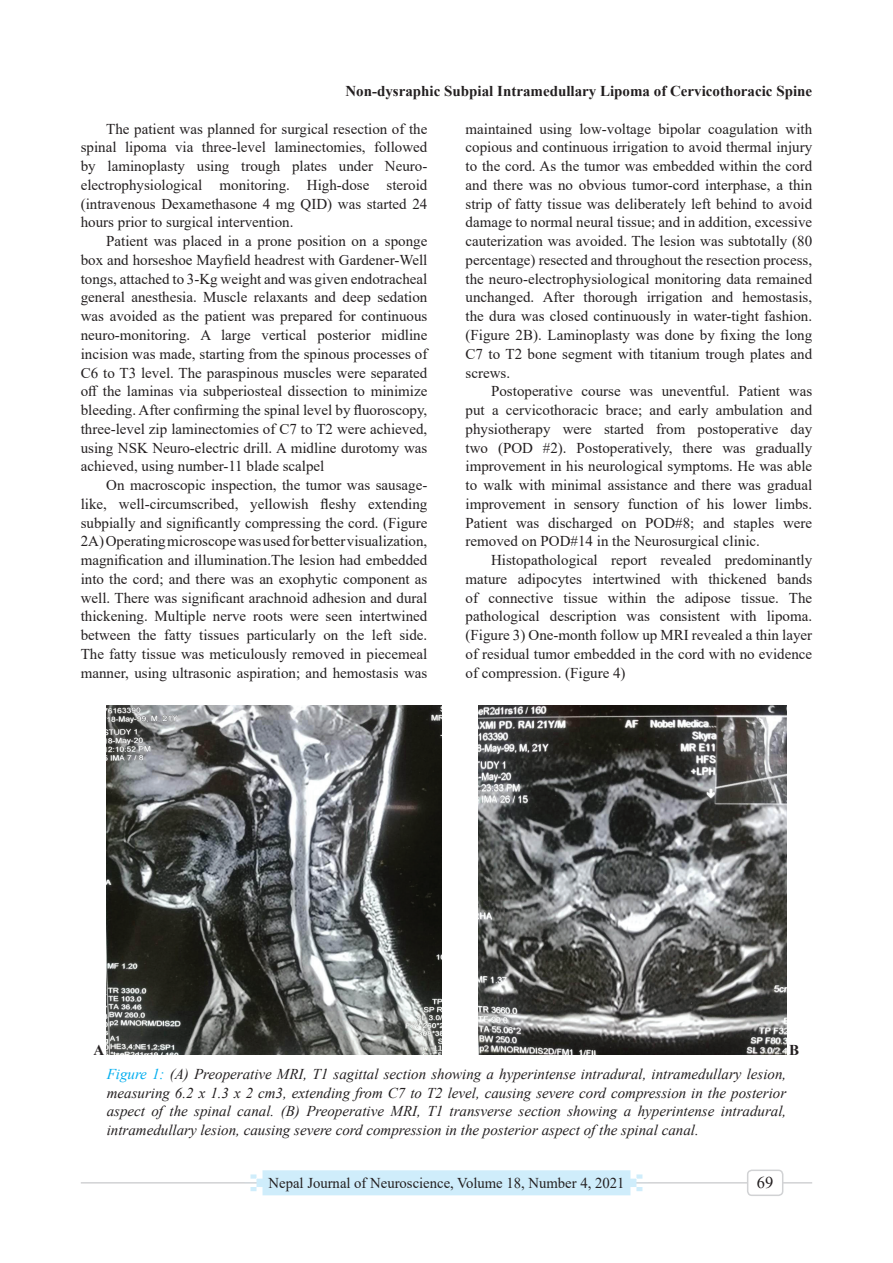
<style>
.page{position:relative;width:893px;height:1263px;background:#fff}
.page>*{position:absolute;margin:0;border:0;box-sizing:border-box;transform-origin:0 0}
.t1{font:16.5px "Times New Roman";color:#231f20}
.t2{font:15px/18.8px "Times New Roman";color:#231f20;text-align:justify}
.t3{font:italic 15px/18.8px "Times New Roman";color:#231f20;text-align:justify}
.t4{font:700 15px "Times New Roman";color:#231f20}
.s1{color:#00aeef}
</style>
<div class="page">
<hr style="left:81px;top:1182px;width:731px;height:1px;background:#d1d2d4">
<svg style="left:244px;top:1170px;width:404px;height:25px;background:#d2eefb"></svg>
<div style="left:748px;top:1170px;width:35px;height:25px;background:#fff;border-radius:4px"></div>
<div style="left:747px;top:1169px;width:36px;height:27px;border:2px solid #d1d2d4;border-radius:4px"></div>
<img style="left:107px;top:706px;width:334px;height:348px">
<img style="left:478px;top:706px;width:308px;height:348px">
<p class="t4" style="left:345px;top:80px;width:468px">Non-dysraphic Subpial Intramedullary Lipoma of Cervicothoracic Spine</p>
<p class="t2" style="left:81px;top:119px;width:348px;text-indent:26px">The patient was planned for surgical resection of the spinal lipoma via three-level laminectomies, followed by laminoplasty using trough plates under Neuro&shy;electrophysiological monitoring. High-dose steroid (intravenous Dexamethasone 4 mg QID) was started 24 hours prior to surgical intervention.</p>
<p class="t2" style="left:81px;top:231px;width:348px;text-indent:26px">Patient was placed in a prone position on a sponge box and horseshoe Mayfield headrest with Gardener-Well tongs, attached to 3-Kg weight and was given endotracheal general anesthesia. Muscle relaxants and deep sedation was avoided as the patient was prepared for continuous neuro-monitoring. A large vertical posterior midline incision was made, starting from the spinous processes of C6 to T3 level. The paraspinous muscles were separated off the laminas via subperiosteal dissection to minimize bleeding. After confirming the spinal level by fluoroscopy, three-level zip laminectomies of C7 to T2 were achieved, using NSK Neuro-electric drill. A midline durotomy was achieved, using number-11 blade scalpel</p>
<p class="t2" style="left:81px;top:475px;width:348px;text-indent:26px">On macroscopic inspection, the tumor was sausage&shy;like, well-circumscribed, yellowish fleshy extending subpially and significantly compressing the cord. (Figure 2A) Operating microscope was used for better visualization, magnification and illumination.The lesion had embedded into the cord; and there was an exophytic component as well. There was significant arachnoid adhesion and dural thickening. Multiple nerve roots were seen intertwined between the fatty tissues particularly on the left side.<br>The fatty tissue was meticulously removed in piecemeal manner, using ultrasonic aspiration; and hemostasis was</p>
<p class="t2" style="left:466px;top:119px;width:348px">maintained using low-voltage bipolar coagulation with copious and continuous irrigation to avoid thermal injury to the cord. As the tumor was embedded within the cord and there was no obvious tumor-cord interphase, a thin strip of fatty tissue was deliberately left behind to avoid damage to normal neural tissue; and in addition, excessive cauterization was avoided. The lesion was subtotally (80 percentage) resected and throughout the resection process, the neuro-electrophysiological monitoring data remained unchanged. After thorough irrigation and hemostasis, the dura was closed continuously in water-tight fashion. (Figure 2B). Laminoplasty was done by fixing the long C7 to T2 bone segment with titanium trough plates and screws.</p>
<p class="t2" style="left:466px;top:381px;width:348px;text-indent:26px">Postoperative course was uneventful. Patient was put a cervicothoracic brace; and early ambulation and physiotherapy were started from postoperative day two (POD #2). Postoperatively, there was gradually improvement in his neurological symptoms. He was able to walk with minimal assistance and there was gradual improvement in sensory function of his lower limbs.<br>Patient was discharged on POD#8; and staples were removed on POD#14 in the Neurosurgical clinic.</p>
<p class="t2" style="left:466px;top:550px;width:348px;text-indent:26px">Histopathological report revealed predominantly mature adipocytes intertwined with thickened bands of connective tissue within the adipose tissue. The pathological description was consistent with lipoma. (Figure 3) One-month follow up MRI revealed a thin layer of residual tumor embedded in the cord with no evidence of compression. (Figure 4)</p>
<p class="t4" style="left:93px;top:1039px;width:12px">A</p>
<p class="t4" style="left:789px;top:1039px;width:12px">B</p>
<p class="t3" style="left:107px;top:1064px;width:681px"><span class="s1">Figure 1:</span> (A) Preoperative MRI, T1 sagittal section showing a hyperintense intradural, intramedullary lesion, measuring 6.2 x 1.3 x 2 cm3, extending from C7 to T2 level, causing severe cord compression in the posterior aspect of the spinal canal. (B) Preoperative MRI, T1 transverse section showing a hyperintense intradural, intramedullary lesion, causing severe cord compression in the posterior aspect of the spinal canal.</p>
<p class="t2" style="left:269px;top:1173px;width:357px">Nepal Journal of Neuroscience, Volume 18, Number 4, 2021</p>
<p class="t1" style="left:757px;top:1171px;width:18px">69</p>
</div>
